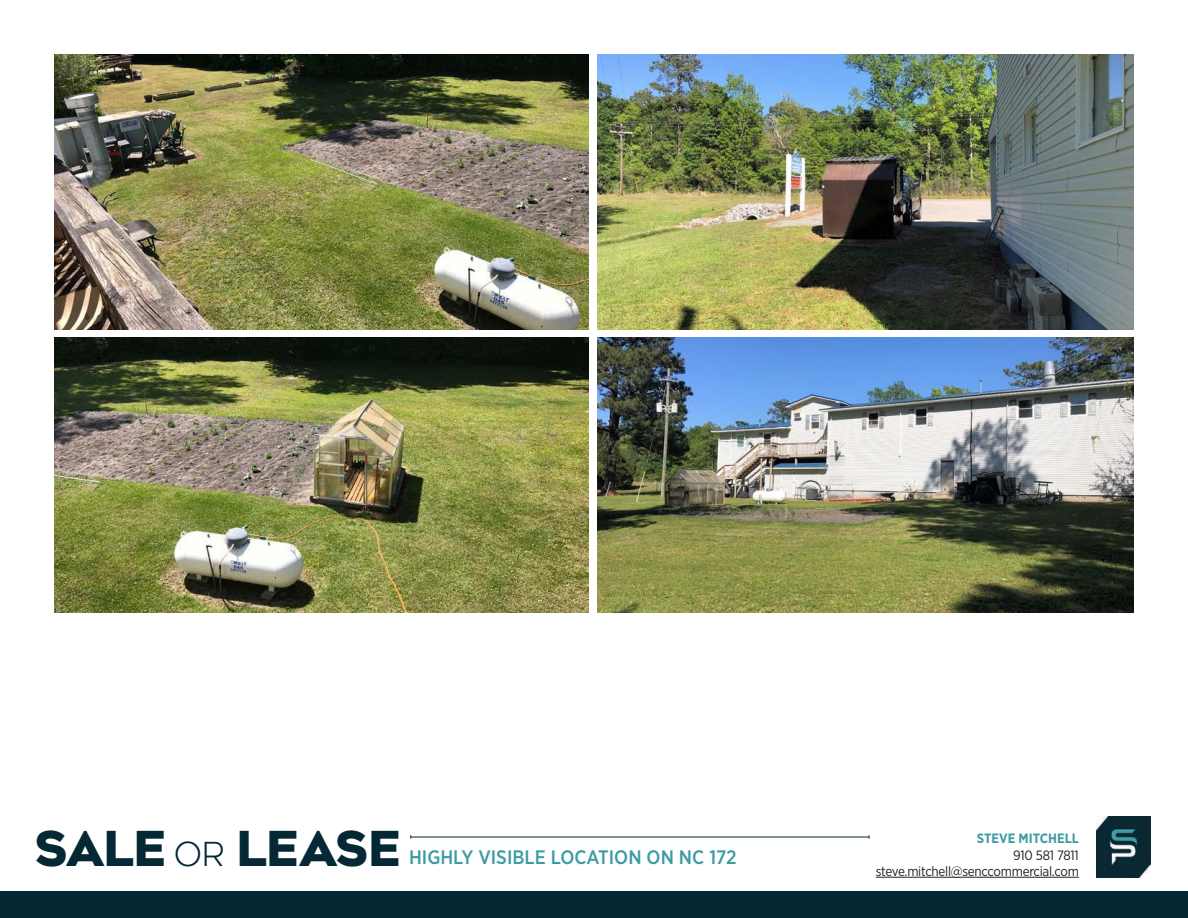
<style>
.page{position:relative;width:1188px;height:918px;background:#fff}
.page>*{position:absolute;margin:0;border:0;box-sizing:border-box;transform-origin:0 0}
.t1{font:800 48px "Geometos Neue";letter-spacing:-.01em;color:#042934}
.t2{font:500 19.5px "Gotham Narrow";color:#3d9ba4}
.t3{font:13.5px "Gotham Narrow";letter-spacing:-.02em;color:#231f20}
.t4{font:700 13.5px "Gotham Narrow";color:#3d9ba4}
.s1{font-weight:300;font-size:33px}
</style>
<div class="page">
<div style="left:0;top:892px;width:1188px;height:26px;background:#042934"></div>
<img style="left:1097px;top:816px;width:54px;height:62px">
<hr style="left:876px;top:877px;width:203px;height:1px;background:#231f20">
<hr style="left:411px;top:837px;width:458px;height:1px;background:#042934">
<img style="left:54px;top:54px;width:535px;height:275px">
<img style="left:597px;top:54px;width:537px;height:275px">
<img style="left:54px;top:337px;width:535px;height:276px">
<img style="left:597px;top:337px;width:537px;height:276px">
<h1 class="t1" style="left:35px;top:820px;width:369px">SALE <span class="s1">OR</span> LEASE</h1>
<h2 class="t2" style="left:409px;top:845px;width:329px">HIGHLY VISIBLE LOCATION ON NC 172</h2>
<p class="t4" style="left:977px;top:830px;width:104px">STEVE MITCHELL</p>
<p class="t3" style="left:1013px;top:847px;width:67px">910 581 7811</p>
<p class="t3" style="left:876px;top:863px;width:205px">steve.mitchell@senccommercial.com</p>
</div>
